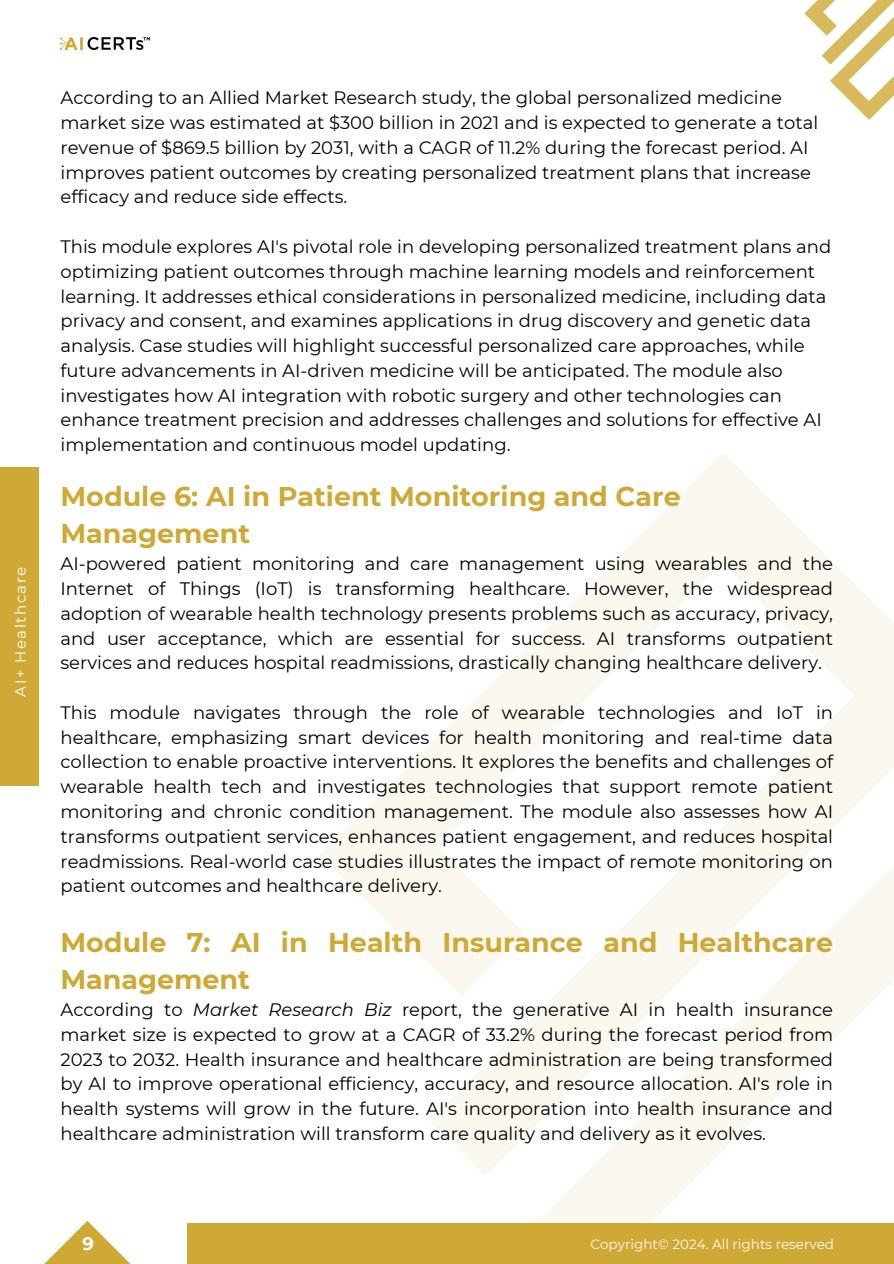
<style>
.page{position:relative;width:894px;height:1264px;background:#fff}
.page>*{position:absolute;margin:0;border:0;box-sizing:border-box;transform-origin:0 0}
.t1{font:700 27px/37.2px "Montserrat";color:#cfa935}
.t2{font:18px/24.8px "Montserrat";color:#000;text-align:justify}
.t3{font:700 18px "Montserrat";color:#fff}
.t4{font:15px "Montserrat";letter-spacing:.1em;color:#fff}
.t5{font:13.5px "Montserrat";color:#fdfdfd}
.s1{font-style:italic}
</style>
<div class="page">
<svg style="left:321px;top:453px;width:572px;height:718px"></svg>
<svg style="left:480px;top:794px;width:413px;height:428px"></svg>
<svg style="left:45px;top:1221px;width:85px;height:42px"></svg>
<div style="left:187px;top:1222px;width:706px;height:41px;background:#cfa935"></div>
<div style="left:0;top:467px;width:39px;height:318px;background:#cfa935"></div>
<img style="left:60px;top:37px;width:89px;height:13px">
<svg style="left:804px;top:0;width:89px;height:120px"></svg>
<h1 class="t4" style="left:11px;top:696px;width:132px;rotate:-90deg">AI+ Healthcare</h1>
<h1 class="t2" style="left:60px;top:86px;width:759px;text-align:left">According to an Allied Market Research study, the global personalized medicine market size was estimated at $300 billion in 2021 and is expected to generate a total revenue of $869.5 billion by 2031, with a CAGR of 11.2% during the forecast period. AI improves patient outcomes by creating personalized treatment plans that increase efficacy and reduce side effects.</h1>
<p class="t2" style="left:60px;top:234px;width:772px;text-align:left">This module explores AI's pivotal role in developing personalized treatment plans and optimizing patient outcomes through machine learning models and reinforcement learning. It addresses ethical considerations in personalized medicine, including data privacy and consent, and examines applications in drug discovery and genetic data analysis. Case studies will highlight successful personalized care approaches, while future advancements in AI-driven medicine will be anticipated. The module also investigates how AI integration with robotic surgery and other technologies can enhance treatment precision and addresses challenges and solutions for effective AI implementation and continuous model updating.</p>
<h1 class="t1" style="left:60px;top:478px;width:621px">Module 6: AI in Patient Monitoring and Care<br>Management</h1>
<h1 class="t2" style="left:60px;top:551px;width:773px">AI-powered patient monitoring and care management using wearables and the Internet of Things (IoT) is transforming healthcare. However, the widespread adoption of wearable health technology presents problems such as accuracy, privacy, and user acceptance, which are essential for success. AI transforms outpatient services and reduces hospital readmissions, drastically changing healthcare delivery.</h1>
<h1 class="t2" style="left:60px;top:700px;width:773px">This module navigates through the role of wearable technologies and IoT in healthcare, emphasizing smart devices for health monitoring and real-time data collection to enable proactive interventions. It explores the benefits and challenges of wearable health tech and investigates technologies that support remote patient monitoring and chronic condition management. The module also assesses how AI transforms outpatient services, enhances patient engagement, and reduces hospital readmissions. Real-world case studies illustrates the impact of remote monitoring on patient outcomes and healthcare delivery.</h1>
<h1 class="t1" style="left:60px;top:923px;width:773px">Module 7: AI in Health Insurance and Healthcare<br>Management</h1>
<h1 class="t2" style="left:60px;top:997px;width:773px">According to <span class="s1">Market Research Biz</span> report, the generative AI in health insurance market size is expected to grow at a CAGR of 33.2% during the forecast period from 2023 to 2032. Health insurance and healthcare administration are being transformed by AI to improve operational efficiency, accuracy, and resource allocation. AI's role in health systems will grow in the future. AI's incorporation into health insurance and healthcare administration will transform care quality and delivery as it evolves.</h1>
<p class="t3" style="left:82px;top:1232px;width:13px">9</p>
<p class="t5" style="left:590px;top:1235px;width:245px">Copyright© 2024. All rights reserved</p>
</div>
